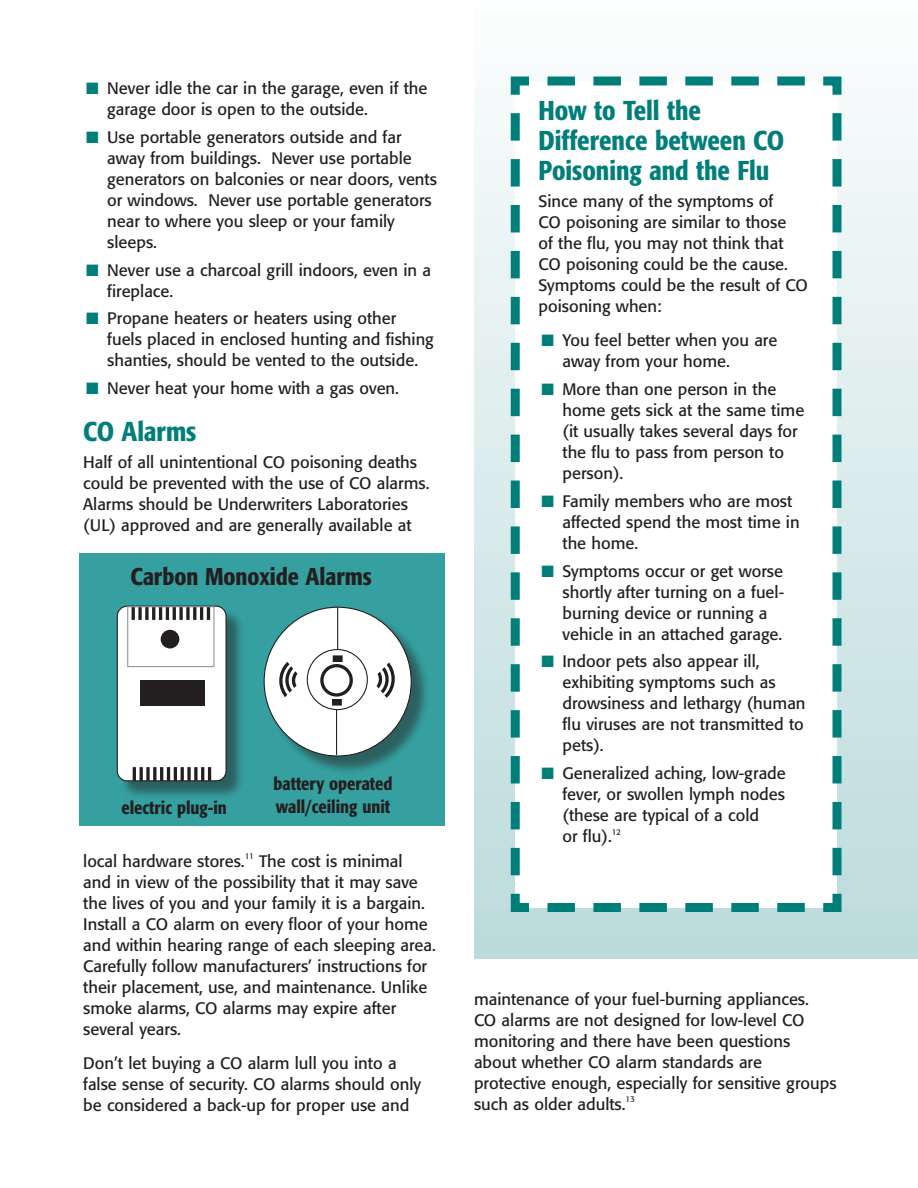
<style>
.page{position:relative;width:918px;height:1188px;background:#fff}
.page>*{position:absolute;margin:0;border:0;box-sizing:border-box;transform-origin:0 0}
.t1{font:500 condensed 27px/30px "Formata";color:#007e7a}
.t2{font:500 condensed 24px "Formata";color:#231f20}
.t3{font:500 condensed 18px/23.4px "Formata";color:#231f20}
.t4{font:16.5px/21px "Formata";color:#231f20}
.t5{font:8.25px "Formata";color:#231f20}
.s1{color:#007e7a}
</style>
<div class="page">
<div style="left:475px;top:0;width:443px;height:958px;background:linear-gradient(to bottom,#fcfdfd,#bcdbdb)"></div>
<svg style="left:506px;top:72px;width:340px;height:845px"></svg>
<div style="left:80px;top:554px;width:366px;height:272px;background:#35a09f"></div>
<div style="left:119px;top:608px;width:147px;height:211px;background:#231f20;opacity:.5"></div>
<div style="left:117px;top:606px;width:109px;height:175px;background:#fff;border-radius:10px"></div>
<div style="left:117px;top:606px;width:110px;height:175px;border:1px solid #231f20;border-radius:10px"></div>
<hr style="left:132px;top:606px;width:3px;height:14px;background:#231f20">
<svg style="left:138px;top:608px;width:4px;height:12px"></svg>
<svg style="left:145px;top:608px;width:4px;height:12px"></svg>
<hr style="left:152px;top:606px;width:3px;height:14px;background:#231f20">
<hr style="left:159px;top:606px;width:3px;height:14px;background:#231f20">
<hr style="left:166px;top:606px;width:3px;height:14px;background:#231f20">
<hr style="left:173px;top:606px;width:3px;height:14px;background:#231f20">
<svg style="left:179px;top:608px;width:4px;height:12px"></svg>
<svg style="left:186px;top:608px;width:4px;height:12px"></svg>
<hr style="left:193px;top:606px;width:3px;height:14px;background:#231f20">
<hr style="left:200px;top:606px;width:3px;height:14px;background:#231f20">
<hr style="left:207px;top:606px;width:3px;height:14px;background:#231f20">
<hr style="left:133px;top:767px;width:3px;height:14px;background:#231f20">
<hr style="left:140px;top:767px;width:3px;height:14px;background:#231f20">
<svg style="left:146px;top:767px;width:4px;height:14px"></svg>
<hr style="left:153px;top:767px;width:3px;height:14px;background:#231f20">
<hr style="left:160px;top:767px;width:3px;height:14px;background:#231f20">
<hr style="left:167px;top:767px;width:3px;height:14px;background:#231f20">
<hr style="left:174px;top:767px;width:3px;height:14px;background:#231f20">
<hr style="left:181px;top:767px;width:3px;height:14px;background:#231f20">
<svg style="left:187px;top:767px;width:4px;height:14px"></svg>
<svg style="left:194px;top:767px;width:4px;height:14px"></svg>
<hr style="left:201px;top:767px;width:3px;height:14px;background:#231f20">
<hr style="left:208px;top:767px;width:3px;height:14px;background:#231f20">
<div style="left:127px;top:606px;width:88px;height:61px;border:1px solid #939598"></div>
<div style="left:161px;top:630px;width:18px;height:18px;background:#231f20;border-radius:50%"></div>
<div style="left:140px;top:680px;width:65px;height:26px;background:#231f20"></div>
<div style="left:266px;top:609px;width:205px;height:212px;background:#231f20;opacity:.5"></div>
<div style="left:264px;top:607px;width:147px;height:149px;background:#fff;border-radius:50%"></div>
<svg style="left:276px;top:641px;width:119px;height:78px"></svg>
<hr style="left:336px;top:710px;width:1px;height:45px;background:#231f20">
<svg style="left:322px;top:666px;width:29px;height:29px"></svg>
<div style="left:320px;top:664px;width:33px;height:33px;border:3px solid #231f20;border-radius:50%"></div>
<div style="left:307px;top:649px;width:61px;height:61px;border:1px solid #231f20;border-radius:50%"></div>
<hr style="left:337px;top:607px;width:1px;height:42px;background:#231f20">
<div style="left:333px;top:656px;width:9px;height:5px;background:#231f20"></div>
<div style="left:333px;top:655px;width:10px;height:7px;border:1px solid #231f20"></div>
<div style="left:333px;top:700px;width:8px;height:5px;background:#231f20"></div>
<div style="left:332px;top:699px;width:10px;height:7px;border:1px solid #231f20"></div>
<p class="t4" style="left:107px;top:78px;width:322px;text-indent:-21px"><span class="s1">■</span> Never idle the car in the garage, even if the garage door is open to the outside.</p>
<p class="t4" style="left:107px;top:126px;width:331px;text-indent:-21px"><span class="s1">■</span> Use portable generators outside and far away from buildings. Never use portable generators on balconies or near doors, vents or windows. Never use portable generators near to where you sleep or your family sleeps.</p>
<p class="t4" style="left:107px;top:259px;width:325px;text-indent:-21px"><span class="s1">■</span> Never use a charcoal grill indoors, even in a fireplace.</p>
<p class="t4" style="left:107px;top:308px;width:328px;text-indent:-21px"><span class="s1">■</span> Propane heaters or heaters using other fuels placed in enclosed hunting and fishing shanties, should be vented to the outside.</p>
<p class="t4" style="left:86px;top:378px;width:314px"><span class="s1">■</span> Never heat your home with a gas oven.</p>
<h1 class="t1" style="left:83px;top:417px;width:115px">CO Alarms</h1>
<p class="t4" style="left:83px;top:451px;width:348px">Half of all unintentional CO poisoning deaths could be prevented with the use of CO alarms.<br>Alarms should be Underwriters Laboratories (UL) approved and are generally available at</p>
<h2 class="t2" style="left:130px;top:561px;width:243px">Carbon Monoxide Alarms</h2>
<p class="t3" style="left:122px;top:796px;width:107px">electric plug-in</p>
<p class="t3" style="left:274px;top:772px;width:120px">battery operated wall/ceiling unit</p>
<p class="t4" style="left:83px;top:850px;width:354px">local hardware stores.<sup>11</sup> The cost is minimal<br>and in view of the possibility that it may save the lives of you and your family it is a bargain.<br>Install a CO alarm on every floor of your home and within hearing range of each sleeping area.<br>Carefully follow manufacturers’ instructions for their placement, use, and maintenance. Unlike smoke alarms, CO alarms may expire after several years.</p>
<p class="t4" style="left:83px;top:1053px;width:339px">Don’t let buying a CO alarm lull you into a false sense of security. CO alarms should only be considered a back-up for proper use and</p>
<h1 class="t1" style="left:538px;top:96px;width:247px">How to Tell the<br>Difference between CO<br>Poisoning and the Flu</h1>
<p class="t4" style="left:538px;top:190px;width:271px">Since many of the symptoms of<br>CO poisoning are similar to those<br>of the flu, you may not think that<br>CO poisoning could be the cause.<br>Symptoms could be the result of CO poisoning when:</p>
<p class="t4" style="left:563px;top:330px;width:216px;text-indent:-21px"><span class="s1">■</span> You feel better when you are away from your home.</p>
<p class="t4" style="left:563px;top:379px;width:243px;text-indent:-21px"><span class="s1">■</span> More than one person in the home gets sick at the same time (it usually takes several days for the flu to pass from person to person).</p>
<p class="t4" style="left:563px;top:491px;width:239px;text-indent:-21px"><span class="s1">■</span> Family members who are most affected spend the most time in the home.</p>
<p class="t4" style="left:563px;top:560px;width:223px;text-indent:-21px"><span class="s1">■</span> Symptoms occur or get worse shortly after turning on a fuel&shy;burning device or running a vehicle in an attached garage.</p>
<p class="t4" style="left:563px;top:651px;width:245px;text-indent:-21px"><span class="s1">■</span> Indoor pets also appear ill, exhibiting symptoms such as drowsiness and lethargy (human flu viruses are not transmitted to pets).</p>
<p class="t4" style="left:563px;top:763px;width:225px;text-indent:-21px"><span class="s1">■</span> Generalized aching, low-grade fever, or swollen lymph nodes (these are typical of a cold<br>or flu).</p>
<p class="t5" style="left:612px;top:827px;width:11px">12</p>
<p class="t4" style="left:474px;top:988px;width:364px">maintenance of your fuel-burning appliances.<br>CO alarms are not designed for low-level CO monitoring and there have been questions about whether CO alarm standards are protective enough, especially for sensitive groups such as older adults.</p>
<p class="t5" style="left:626px;top:1094px;width:11px">13</p>
</div>
